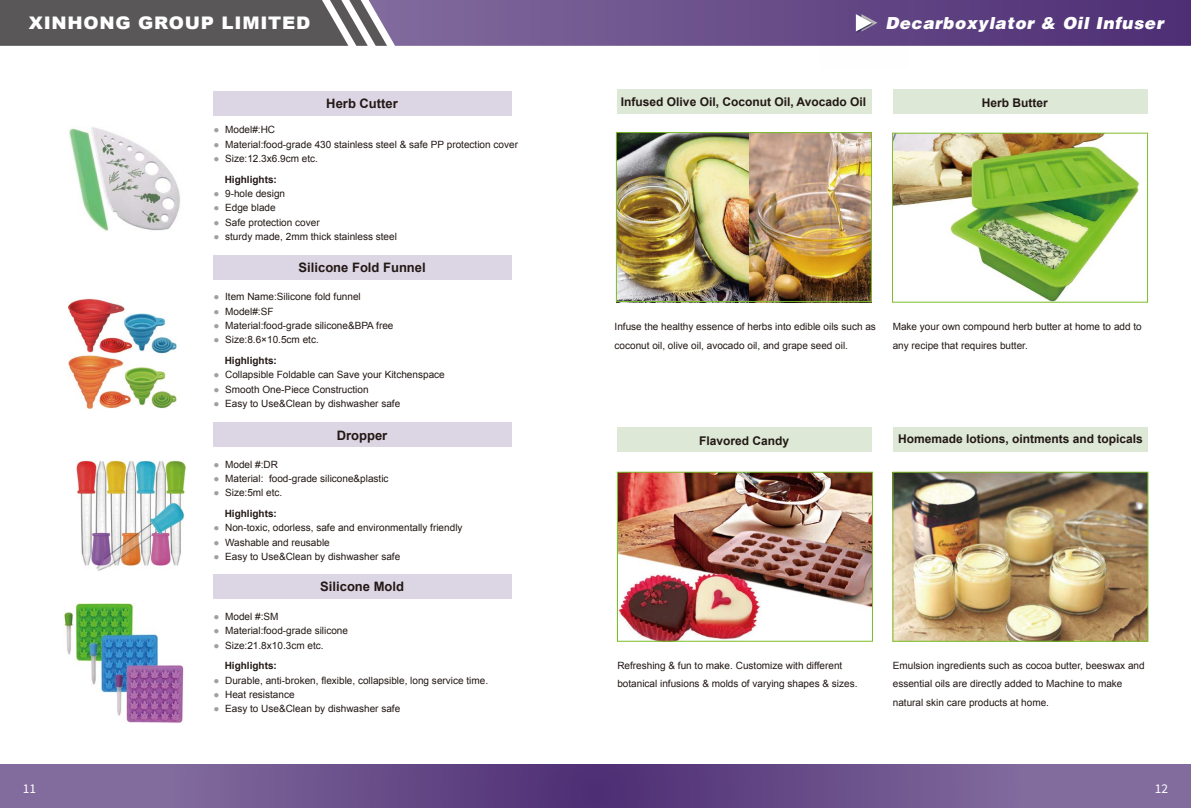
<style>
.page{position:relative;width:1191px;height:808px;background:#fff}
.page>*{position:absolute;margin:0;border:0;box-sizing:border-box;transform-origin:0 0}
.t1{font:900 17.4px "Arial";letter-spacing:.04em;color:#fff;scale:1.05 1}
.t2{font:16.6px "Airbus Special";letter-spacing:.04em;color:#fff}
.t3{font:700 13px "Arial";color:#221815}
.t4{font:700 12px "Arial";color:#221815}
.t5{font:10px/18.4px "Arial";color:#221815}
.s1{color:#9fa0a0}
.s2{font-weight:700}
</style>
<div class="page">
<svg style="left:0;top:765px;width:1191px;height:43px;background:#6e548e"></svg>
<svg style="left:0;top:0;width:1191px;height:46px;background:#66537c"></svg>
<img style="left:69px;top:126px;width:111px;height:106px">
<img style="left:68px;top:298px;width:109px;height:111px">
<img style="left:76px;top:461px;width:110px;height:109px">
<img style="left:63px;top:603px;width:120px;height:120px">
<div style="left:213px;top:91px;width:298px;height:24px;background:#dcd5e3"></div>
<div style="left:892px;top:428px;width:255px;height:24px;background:#dee8d7"></div>
<div style="left:892px;top:89px;width:255px;height:24px;background:#dee8d7"></div>
<div style="left:616px;top:428px;width:255px;height:24px;background:#dee8d7"></div>
<div style="left:616px;top:89px;width:255px;height:24px;background:#dee8d7"></div>
<div style="left:213px;top:255px;width:298px;height:24px;background:#dcd5e3"></div>
<div style="left:213px;top:423px;width:298px;height:24px;background:#dcd5e3"></div>
<div style="left:213px;top:574px;width:298px;height:24px;background:#dcd5e3"></div>
<img style="left:618px;top:134px;width:252px;height:166px">
<img style="left:894px;top:135px;width:245px;height:166px">
<div style="left:892px;top:133px;width:256px;height:170px;border:1px solid #7cbd29"></div>
<div style="left:616px;top:132px;width:256px;height:170px;border:1px solid #7cbd29"></div>
<img style="left:619px;top:474px;width:252px;height:166px">
<div style="left:617px;top:472px;width:256px;height:170px;border:1px solid #7cbd29"></div>
<img style="left:894px;top:474px;width:252px;height:166px">
<div style="left:892px;top:472px;width:256px;height:170px;border:1px solid #7cbd29"></div>
<svg style="left:24px;top:784px;width:11px;height:9px"></svg>
<svg style="left:1156px;top:784px;width:11px;height:9px"></svg>
<h1 class="t1" style="left:29px;top:10px;width:269px">XINHONG GROUP LIMITED</h1>
<h2 class="t2" style="left:885px;top:14px;width:279px">Decarboxylator &amp; Oil Infuser</h2>
<h3 class="t3" style="left:326px;top:95px;width:73px">Herb Cutter</h3>
<p class="t4" style="left:621px;top:94px;width:247px">Infused Olive Oil, Coconut Oil, Avocado Oil</p>
<p class="t5" style="left:213px;top:121px;width:63px"><span class="s1">●</span> Model#:HC</p>
<p class="t5" style="left:213px;top:135px;width:306px"><span class="s1">●</span> Material:food-grade 430 stainless steel &amp; safe PP protection cover</p>
<p class="t5" style="left:225px;top:148px;width:95px;line-height:20.4px;text-indent:-11px"><span class="s1">●</span> Size:12.3x6.9cm etc.<br><span class="s2">Highlights:</span></p>
<p class="t5" style="left:213px;top:184px;width:73px"><span class="s1">●</span> 9-hole design</p>
<p class="t5" style="left:213px;top:199px;width:64px"><span class="s1">●</span> Edge blade</p>
<p class="t5" style="left:213px;top:213px;width:108px"><span class="s1">●</span> Safe protection cover</p>
<p class="t5" style="left:213px;top:227px;width:185px"><span class="s1">●</span> sturdy made, 2mm thick stainless steel</p>
<h3 class="t3" style="left:298px;top:259px;width:129px">Silicone Fold Funnel</h3>
<p class="t4" style="left:981px;top:94px;width:68px">Herb Butter</p>
<p class="t5" style="left:213px;top:288px;width:149px"><span class="s1">●</span> Item Name:Silicone fold funnel</p>
<p class="t5" style="left:213px;top:302px;width:61px"><span class="s1">●</span> Model#:SF</p>
<p class="t5" style="left:213px;top:316px;width:181px"><span class="s1">●</span> Material:food-grade silicone&amp;BPA free</p>
<p class="t5" style="left:225px;top:330px;width:96px;line-height:20.4px;text-indent:-11px"><span class="s1">●</span> Size:8.6×10.5cm etc.<br><span class="s2">Highlights:</span></p>
<p class="t5" style="left:213px;top:366px;width:233px"><span class="s1">●</span> Collapsible Foldable can Save your Kitchenspace</p>
<p class="t5" style="left:213px;top:380px;width:156px"><span class="s1">●</span> Smooth One-Piece Construction</p>
<p class="t5" style="left:213px;top:394px;width:188px"><span class="s1">●</span> Easy to Use&amp;Clean by dishwasher safe</p>
<h3 class="t3" style="left:337px;top:426px;width:52px">Dropper</h3>
<p class="t5" style="left:213px;top:455px;width:66px"><span class="s1">●</span> Model #:DR</p>
<p class="t5" style="left:213px;top:469px;width:176px"><span class="s1">●</span> Material: food-grade silicone&amp;plastic</p>
<p class="t5" style="left:213px;top:483px;width:70px;line-height:20.4px;text-align:center"><span class="s1">●</span> Size:5ml etc.<br><span class="s2">Highlights:</span></p>
<p class="t5" style="left:213px;top:519px;width:250px"><span class="s1">●</span> Non-toxic, odorless, safe and environmentally friendly</p>
<p class="t5" style="left:213px;top:533px;width:118px"><span class="s1">●</span> Washable and reusable</p>
<p class="t5" style="left:213px;top:547px;width:188px"><span class="s1">●</span> Easy to Use&amp;Clean by dishwasher safe</p>
<h3 class="t3" style="left:320px;top:578px;width:85px">Silicone Mold</h3>
<p class="t5" style="left:213px;top:607px;width:66px"><span class="s1">●</span> Model #:SM</p>
<p class="t5" style="left:213px;top:622px;width:136px"><span class="s1">●</span> Material:food-grade silicone</p>
<p class="t5" style="left:225px;top:635px;width:100px;line-height:20.4px;text-indent:-11px"><span class="s1">●</span> Size:21.8x10.3cm etc.<br><span class="s2">Highlights:</span></p>
<p class="t5" style="left:213px;top:671px;width:276px"><span class="s1">●</span> Durable, anti-broken, flexible, collapsible, long service time.</p>
<p class="t5" style="left:213px;top:685px;width:83px"><span class="s1">●</span> Heat resistance</p>
<p class="t5" style="left:213px;top:700px;width:188px"><span class="s1">●</span> Easy to Use&amp;Clean by dishwasher safe</p>
<p class="t5" style="left:614px;top:318px;width:263px">Infuse the healthy essence of herbs into edible oils such as coconut oil, olive oil, avocado oil, and grape seed oil.</p>
<p class="t5" style="left:892px;top:318px;width:251px">Make your own compound herb butter at home to add to any recipe that requires butter.</p>
<p class="t4" style="left:699px;top:433px;width:92px">Flavored Candy</p>
<p class="t4" style="left:898px;top:431px;width:246px">Homemade lotions, ointments and topicals</p>
<p class="t5" style="left:617px;top:656px;width:242px">Refreshing &amp; fun to make. Customize with different botanical infusions &amp; molds of varying shapes &amp; sizes.</p>
<p class="t5" style="left:893px;top:656px;width:253px">Emulsion ingredients such as cocoa butter, beeswax and essential oils are directly added to Machine to make natural skin care products at home.</p>
</div>
